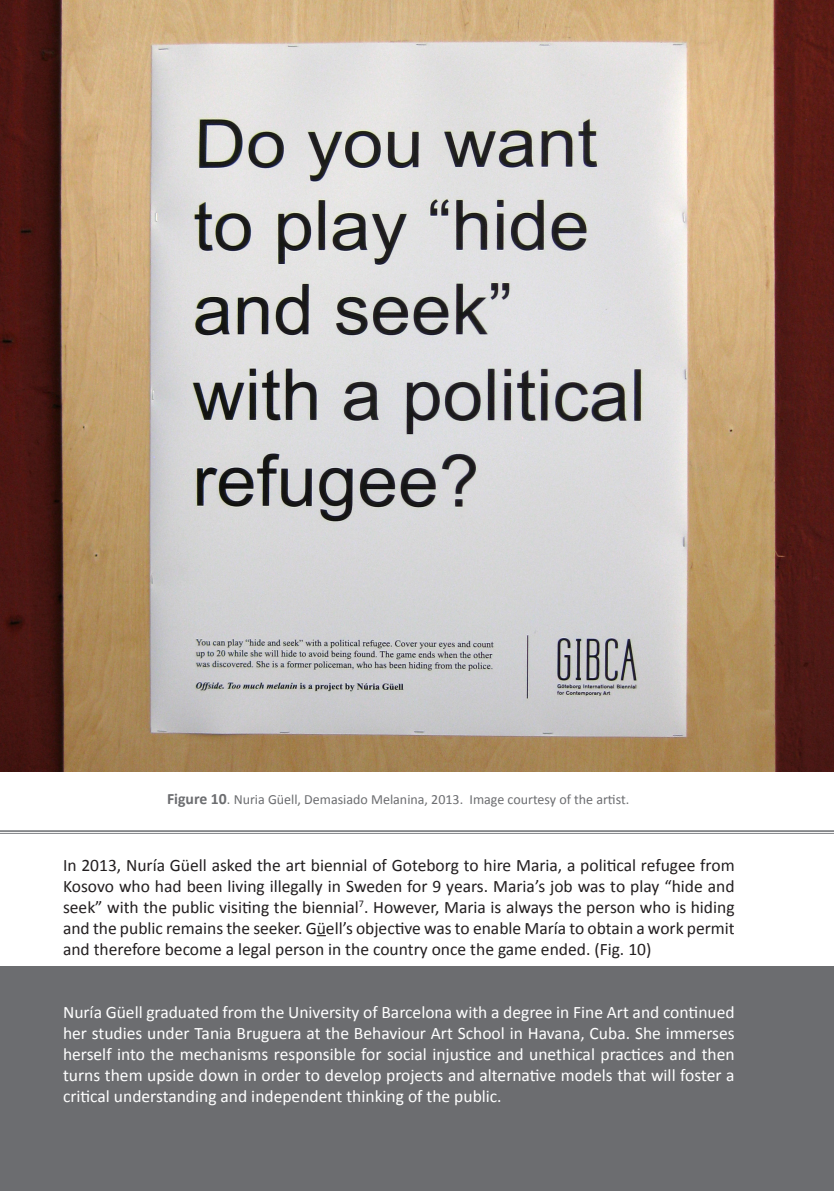
<style>
.page{position:relative;width:834px;height:1191px;background:#fff}
.page>*{position:absolute;margin:0;border:0;box-sizing:border-box;transform-origin:0 0}
.Predeterminado{font:17.5px/21px "Calibri";color:#231f20;text-align:justify}
.Predeterminado-2{font:17.5px/21px "Calibri";color:#fff;text-align:justify}
.Predeterminado-3{font:14px "Calibri";color:#6c6d70}
.s1{font-weight:700;font-size:15.75px}
</style>
<div class="page">
<div style="left:0;top:966px;width:833px;height:225px;background:#6c6d70"></div>
<img style="left:0;top:0;width:833px;height:771px">
<hr style="left:0;top:830px;width:833px;height:2px;background:#808285">
<hr style="left:0;top:833px;width:833px;height:1px;background:#808285">
<p class="Predeterminado-3" style="left:167px;top:790px;width:463px"><span class="s1">Figure 10</span>. Nuria Güell, Demasiado Melanina, 2013. Image courtesy of the artist.</p>
<p class="Predeterminado" style="left:63px;top:854px;width:673px">In 2013, Nuría Güell asked the art biennial of Goteborg to hire Maria, a political refugee from Kosovo who had been living illegally in Sweden for 9 years. Maria’s job was to play “hide and seek” with the public visiting the biennial<sup>7</sup>. However, Maria is always the person who is hiding and the public remains the seeker. Güell’s objective was to enable María to obtain a work permit and therefore become a legal person in the country once the game ended. (Fig. 10)</p>
<p class="Predeterminado-2" style="left:63px;top:1002px;width:673px">Nuría Güell graduated from the University of Barcelona with a degree in Fine Art and continued her studies under Tania Bruguera at the Behaviour Art School in Havana, Cuba. She immerses herself into the mechanisms responsible for social injustice and unethical practices and then turns them upside down in order to develop projects and alternative models that will foster a critical understanding and independent thinking of the public.</p>
</div>
